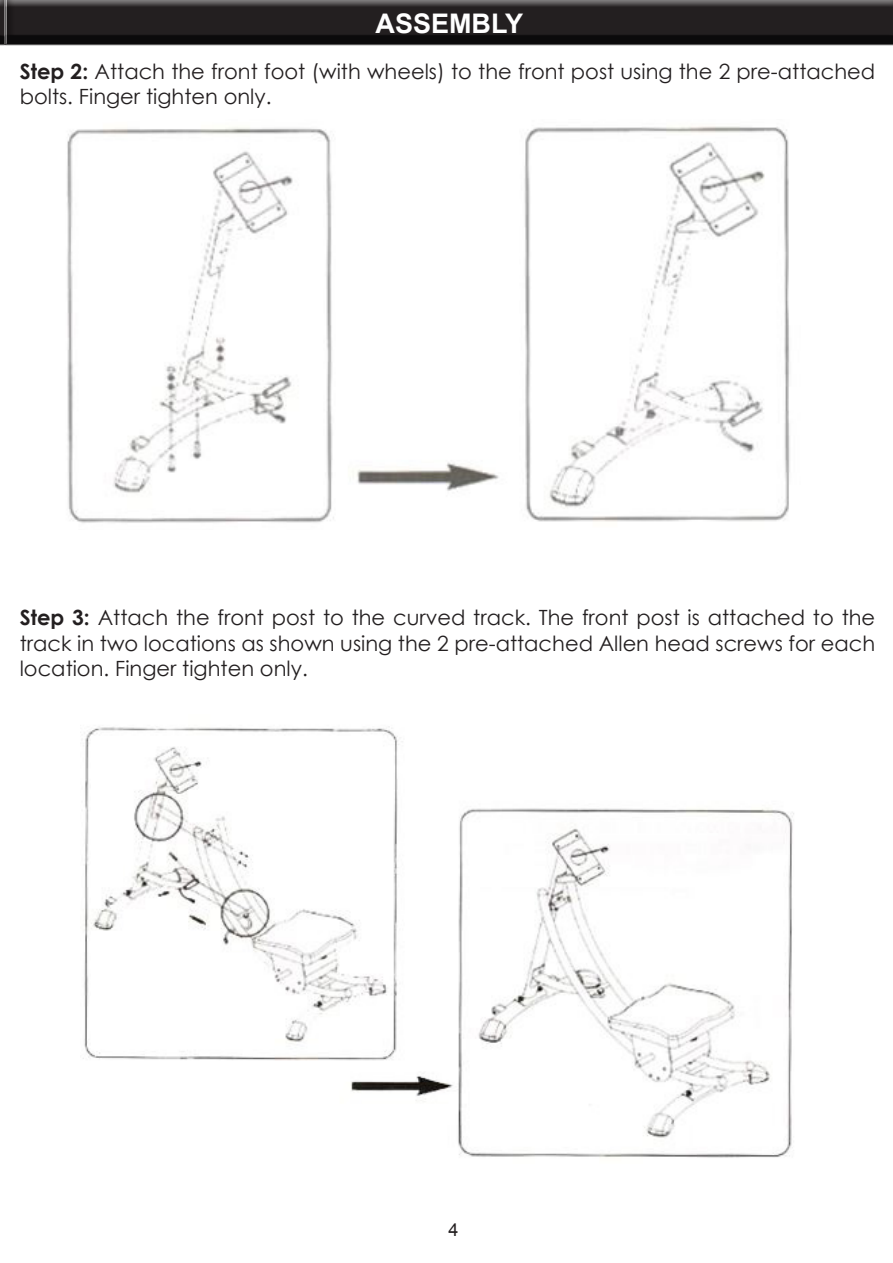
<style>
.page{position:relative;width:893px;height:1263px;background:#fff}
.page>*{position:absolute;margin:0;border:0;box-sizing:border-box;transform-origin:0 0}
.t1{font:700 27px "Arial";color:#fff}
.t2{font:21px/25.2px "Century Gothic";color:#231f20}
.t3{font:18px "Arial";color:#231f20}
.s1{font-weight:700}
</style>
<div class="page">
<div style="left:0;top:6px;width:6px;height:40px;background:#231f20;opacity:.75"></div>
<div style="left:4px;top:0;width:889px;height:35px;background:#fff;opacity:.75"></div>
<div style="left:4px;top:6px;width:889px;height:40px;background:#231f20;opacity:.75"></div>
<img style="left:67px;top:126px;width:723px;height:397px">
<img style="left:83px;top:726px;width:711px;height:432px">
<p class="t1" style="left:376px;top:6px;width:149px">ASSEMBLY</p>
<p class="t2" style="left:20px;top:59px;width:857px"><span class="s1">Step 2:</span> Attach the front foot (with wheels) to the front post using the 2 pre-attached bolts. Finger tighten only.</p>
<p class="t2" style="left:20px;top:605px;width:857px;text-align:justify"><span class="s1">Step 3:</span> Attach the front post to the curved track. The front post is attached to the track in two locations as shown using the 2 pre-attached Allen head screws for each location. Finger tighten only.</p>
<p class="t3" style="left:448px;top:1217px;width:12px">4</p>
</div>
